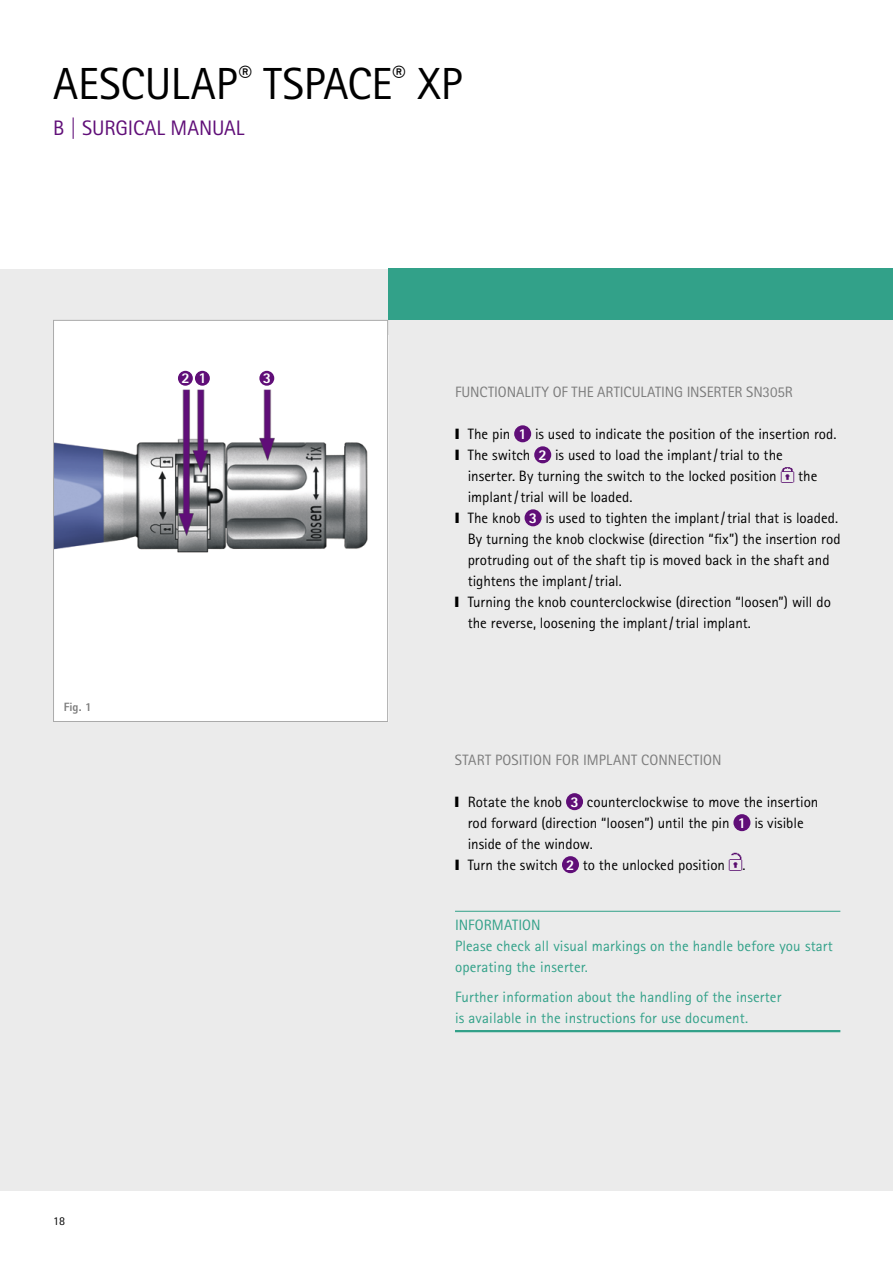
<style>
.page{position:relative;width:893px;height:1263px;background:#fff}
.page>*{position:absolute;margin:0;border:0;box-sizing:border-box;transform-origin:0 0}
.t1{font:45px "Rotis Sans Serif Pro";color:#000}
.t2{font:21px "Rotis Sans Serif Pro";letter-spacing:-.01em;color:#600e78}
.t3{font:15px "Rotis Sans Serif Pro";color:#000}
.t4{font:15px/21px "Rotis Sans Serif Pro";letter-spacing:.01em;color:#32a189}
.t5{font:15px "Rotis Sans Serif Pro";letter-spacing:.005em;color:#7c7c7c}
.t6{font:800 15px "Rotis Sans Serif Pro";color:#fff}
.t7{font:800 12px "Rotis Sans Serif Pro";color:#7c7c7c}
.t8{font:12px "Rotis Sans Serif Pro";color:#000}
.s1{font-weight:800;color:#fff}
</style>
<div class="page">
<div style="left:0;top:269px;width:893px;height:922px;background:#ebebeb"></div>
<div style="left:388px;top:269px;width:505px;height:51px;background:#32a189"></div>
<div style="left:54px;top:320px;width:334px;height:401px;background:#fff"></div>
<img style="left:55px;top:370px;width:313px;height:183px">
<div style="left:53px;top:320px;width:335px;height:402px;border:1px solid #aaa"></div>
<div style="left:195px;top:371px;width:15px;height:15px;background:#600e78;border-radius:50%"></div>
<div style="left:178px;top:371px;width:15px;height:15px;background:#600e78;border-radius:50%"></div>
<div style="left:259px;top:371px;width:15px;height:15px;background:#600e78;border-radius:50%"></div>
<div style="left:514px;top:425px;width:17px;height:17px;background:#600e78;border-radius:50%"></div>
<div style="left:534px;top:446px;width:17px;height:17px;background:#600e78;border-radius:50%"></div>
<img style="left:781px;top:467px;width:13px;height:15px">
<div style="left:525px;top:509px;width:17px;height:17px;background:#600e78;border-radius:50%"></div>
<div style="left:566px;top:793px;width:17px;height:17px;background:#600e78;border-radius:50%"></div>
<div style="left:733px;top:814px;width:17px;height:17px;background:#600e78;border-radius:50%"></div>
<div style="left:562px;top:856px;width:17px;height:17px;background:#600e78;border-radius:50%"></div>
<img style="left:729px;top:852px;width:14px;height:18px">
<hr style="left:455px;top:911px;width:385px;height:1px;background:#32a189">
<hr style="left:455px;top:1030px;width:385px;height:2px;background:#32a189">
<h1 class="t1" style="left:53px;top:57px;width:411px">AESCULAP<sup>®</sup> TSPACE<sup>®</sup> XP</h1>
<h2 class="t2" style="left:53px;top:116px;width:193px">B | SURGICAL MANUAL</h2>
<p class="t6" style="left:182px;top:369px;width:27px">2 1</p>
<p class="t6" style="left:263px;top:369px;width:10px">3</p>
<p class="t7" style="left:64px;top:699px;width:29px">Fig. 1</p>
<p class="t8" style="left:53px;top:1213px;width:13px">18</p>
<p class="t5" style="left:455px;top:383px;width:339px">FUNCTIONALITY OF THE ARTICULATING INSERTER SN305R</p>
<p class="t3" style="left:455px;top:425px;width:383px">❙ The pin <span class="s1">1</span> is used to indicate the position of the insertion rod.</p>
<p class="t3" style="left:455px;top:446px;width:329px">❙ The switch <span class="s1">2</span> is used to load the implant/trial to the</p>
<p class="t3" style="left:468px;top:467px;width:310px">inserter. By turning the switch to the locked position</p>
<p class="t3" style="left:798px;top:467px;width:21px">the</p>
<p class="t3" style="left:468px;top:488px;width:166px">implant/trial will be loaded.</p>
<p class="t3" style="left:455px;top:509px;width:385px">❙ The knob <span class="s1">3</span> is used to tighten the implant/trial that is loaded.</p>
<p class="t3" style="left:468px;top:530px;width:374px">By turning the knob clockwise (direction “fix”) the insertion rod</p>
<p class="t3" style="left:468px;top:551px;width:363px">protruding out of the shaft tip is moved back in the shaft and</p>
<p class="t3" style="left:468px;top:572px;width:156px">tightens the implant/trial.</p>
<p class="t3" style="left:455px;top:593px;width:377px">❙ Turning the knob counterclockwise (direction “loosen”) will do</p>
<p class="t3" style="left:468px;top:614px;width:285px">the reverse, loosening the implant/trial implant.</p>
<p class="t5" style="left:455px;top:751px;width:268px">START POSITION FOR IMPLANT CONNECTION</p>
<p class="t3" style="left:455px;top:793px;width:365px">❙ Rotate the knob <span class="s1">3</span> counterclockwise to move the insertion</p>
<p class="t3" style="left:468px;top:814px;width:337px">rod forward (direction “loosen”) until the pin <span class="s1">1</span> is visible</p>
<p class="t3" style="left:468px;top:835px;width:127px">inside of the window.</p>
<p class="t3" style="left:455px;top:856px;width:292px">❙ Turn the switch <span class="s1">2</span> to the unlocked position .</p>
<p class="t4" style="left:455px;top:915px;width:379px">INFORMATION<br>Please check all visual markings on the handle before you start operating the inserter.</p>
<p class="t4" style="left:455px;top:986px;width:328px">Further information about the handling of the inserter is available in the instructions for use document.</p>
</div>
